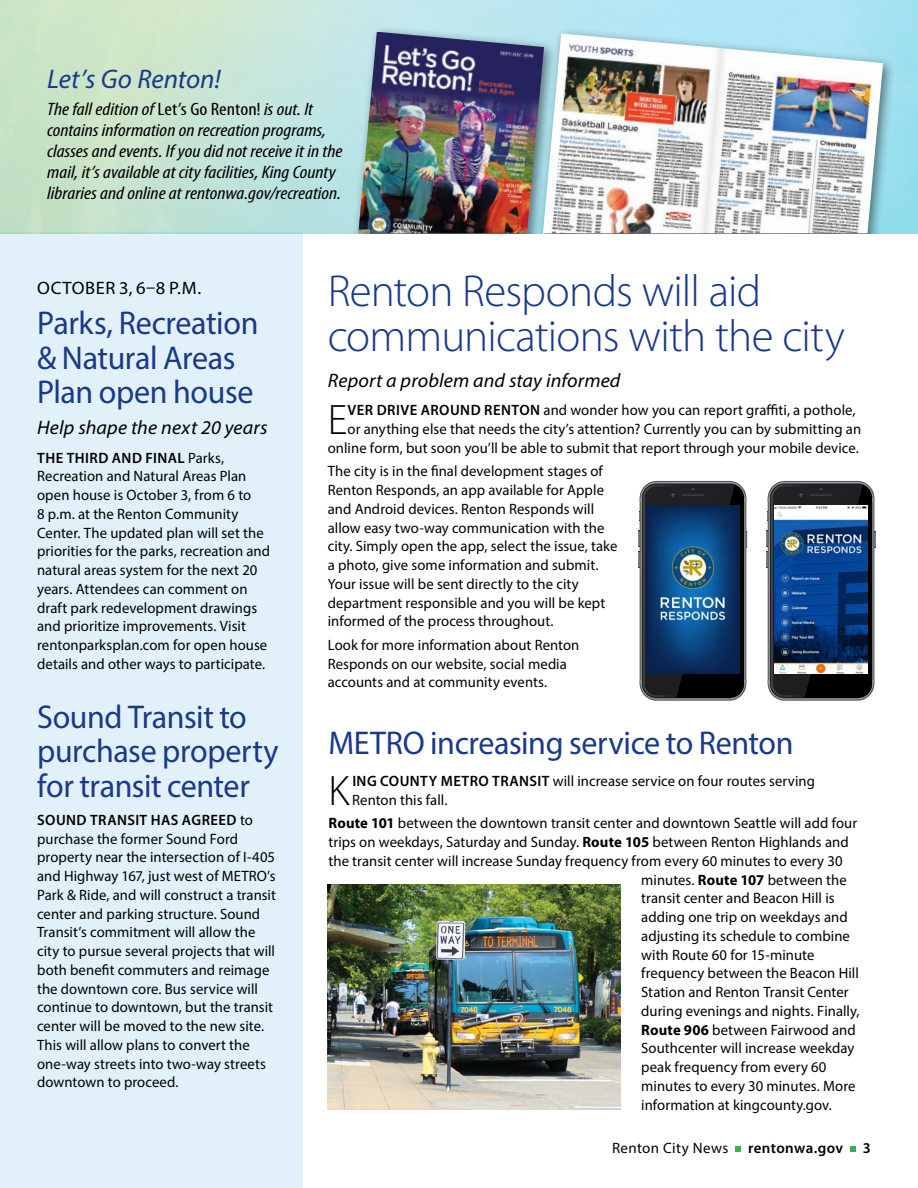
<style>
.page{position:relative;width:918px;height:1188px;background:#fff}
.page>*{position:absolute;margin:0;border:0;box-sizing:border-box;transform-origin:0 0}
.t1{font:300 45px/45px "Myriad Pro";letter-spacing:-.02em;color:#19398a}
.t2{font:300 42.75px "Myriad Pro";color:#000}
.t3{font:33px/34.5px "Myriad Pro";letter-spacing:-.015em;color:#19398a}
.t4{font:italic 27px "Myriad Pro";color:#19398a}
.t5{font:italic 19.5px "Myriad Pro";letter-spacing:.005em;color:#000}
.t6{font:italic condensed 18px/21px "Myriad Pro";color:#000;scale:1.15 1}
.t7{font:18px "Myriad Pro";letter-spacing:.03em;color:#000}
.t8{font:15px/18.8px "Myriad Pro";letter-spacing:.005em;color:#000}
.t9{font:15px "Myriad Pro";letter-spacing:.025em;color:#000}
.t10{font:600 15px "Myriad Pro";letter-spacing:.025em;color:#000}
.s1{font-style:normal}
.s2{font-weight:600}
.s3{font-weight:700}
</style>
<div class="page">
<div style="left:0;top:233px;width:302px;height:955px;background:#e2f1f9"></div>
<div style="left:535px;top:27px;width:361px;height:206px;background:#000;opacity:.5"></div>
<img style="left:557px;top:32px;width:326px;height:201px">
<div style="left:351px;top:25px;width:206px;height:208px;background:#000;opacity:.5"></div>
<svg style="left:736px;top:1146px;width:5px;height:5px"></svg>
<svg style="left:850px;top:1146px;width:5px;height:5px"></svg>
<svg style="left:767px;top:481px;width:109px;height:220px;background:#3d3f44"></svg>
<svg style="left:639px;top:481px;width:109px;height:220px;background:#3a3b40"></svg>
<img style="left:775px;top:505px;width:92px;height:168px">
<img style="left:647px;top:505px;width:92px;height:168px">
<img style="left:328px;top:885px;width:293px;height:225px">
<h3 class="t4" style="left:47px;top:62px;width:175px">Let’s Go Renton!</h3>
<p class="t6" style="left:47px;top:98px;width:258px">The fall edition of <span class="s1">Let’s Go Renton!</span> is out. It contains information on recreation programs, classes and events. If you did not receive it in the mail, it’s available at city facilities, King County libraries and online at rentonwa.gov/recreation.</p>
<p class="t7" style="left:37px;top:277px;width:165px">OCTOBER 3, 6–8 P.M.</p>
<h3 class="t3" style="left:37px;top:305px;width:223px">Parks, Recreation &amp; Natural Areas<br>Plan open house</h3>
<h3 class="t5" style="left:37px;top:416px;width:232px">Help shape the next 20 years</h3>
<p class="t8" style="left:37px;top:448px;width:235px"><span class="s2">THE THIRD AND FINAL</span> Parks, Recreation and Natural Areas Plan open house is October 3, from 6 to<br>8 p.m. at the Renton Community Center. The updated plan will set the priorities for the parks, recreation and natural areas system for the next 20 years. Attendees can comment on draft park redevelopment drawings and prioritize improvements. Visit rentonparksplan.com for open house details and other ways to participate.</p>
<h3 class="t3" style="left:37px;top:699px;width:243px">Sound Transit to purchase property for transit center</h3>
<p class="t8" style="left:37px;top:810px;width:240px"><span class="s2">SOUND TRANSIT HAS AGREED</span> to purchase the former Sound Ford property near the intersection of I-405 and Highway 167, just west of METRO’s Park &amp; Ride, and will construct a transit center and parking structure. Sound Transit’s commitment will allow the city to pursue several projects that will both benefit commuters and reimage the downtown core. Bus service will continue to downtown, but the transit center will be moved to the new site.<br>This will allow plans to convert the one-way streets into two-way streets downtown to proceed.</p>
<h1 class="t1" style="left:328px;top:269px;width:519px">Renton Responds will aid communications with the city</h1>
<h3 class="t5" style="left:328px;top:368px;width:294px">Report a problem and stay informed</h3>
<h2 class="t2" style="left:328px;top:394px;width:21px">E</h2>
<p class="t8" style="left:348px;top:401px;width:509px"><span class="s2">VER DRIVE AROUND RENTON</span> and wonder how you can report graffiti, a pothole,</p>
<p class="t8" style="left:348px;top:419px;width:515px">or anything else that needs the city’s attention? Currently you can by submitting an</p>
<p class="t8" style="left:328px;top:438px;width:533px">online form, but soon you’ll be able to submit that report through your mobile device.</p>
<p class="t8" style="left:328px;top:462px;width:291px">The city is in the final development stages of Renton Responds, an app available for Apple and Android devices. Renton Responds will allow easy two-way communication with the city. Simply open the app, select the issue, take a photo, give some information and submit.<br>Your issue will be sent directly to the city department responsible and you will be kept informed of the process throughout.</p>
<p class="t8" style="left:328px;top:635px;width:253px">Look for more information about Renton<br>Responds on our website, social media accounts and at community events.</p>
<h3 class="t3" style="left:329px;top:725px;width:467px">METRO increasing service to Renton</h3>
<h2 class="t2" style="left:329px;top:765px;width:22px">K</h2>
<p class="t8" style="left:352px;top:771px;width:464px"><span class="s2">ING COUNTY METRO TRANSIT</span> will increase service on four routes serving<br>Renton this fall.</p>
<p class="t8" style="left:329px;top:814px;width:530px"><span class="s3">Route 101</span> between the downtown transit center and downtown Seattle will add four</p>
<p class="t8" style="left:329px;top:832px;width:522px">trips on weekdays, Saturday and Sunday. <span class="s3">Route 105</span> between Renton Highlands and</p>
<p class="t8" style="left:329px;top:851px;width:516px">the transit center will increase Sunday frequency from every 60 minutes to every 30</p>
<p class="t8" style="left:641px;top:870px;width:207px">minutes. <span class="s3">Route 107</span> between the</p>
<p class="t8" style="left:641px;top:889px;width:195px">transit center and Beacon Hill is</p>
<p class="t8" style="left:641px;top:907px;width:208px">adding one trip on weekdays and</p>
<p class="t8" style="left:641px;top:926px;width:210px">adjusting its schedule to combine</p>
<p class="t8" style="left:641px;top:945px;width:175px">with Route 60 for 15-minute</p>
<p class="t8" style="left:641px;top:964px;width:219px">frequency between the Beacon Hill</p>
<p class="t8" style="left:641px;top:982px;width:209px">Station and Renton Transit Center</p>
<p class="t8" style="left:641px;top:1001px;width:220px">during evenings and nights. Finally,</p>
<p class="t8" style="left:641px;top:1020px;width:216px"><span class="s3">Route 906</span> between Fairwood and</p>
<p class="t8" style="left:641px;top:1039px;width:215px">Southcenter will increase weekday</p>
<p class="t8" style="left:641px;top:1057px;width:187px">peak frequency from every 60</p>
<p class="t8" style="left:641px;top:1076px;width:216px">minutes to every 30 minutes. More</p>
<p class="t8" style="left:641px;top:1095px;width:192px">information at kingcounty.gov.</p>
<p class="t9" style="left:612px;top:1139px;width:118px">Renton City News</p>
<p class="t10" style="left:748px;top:1138px;width:96px">rentonwa.gov</p>
<p class="t10" style="left:863px;top:1138px;width:10px">3</p>
</div>
